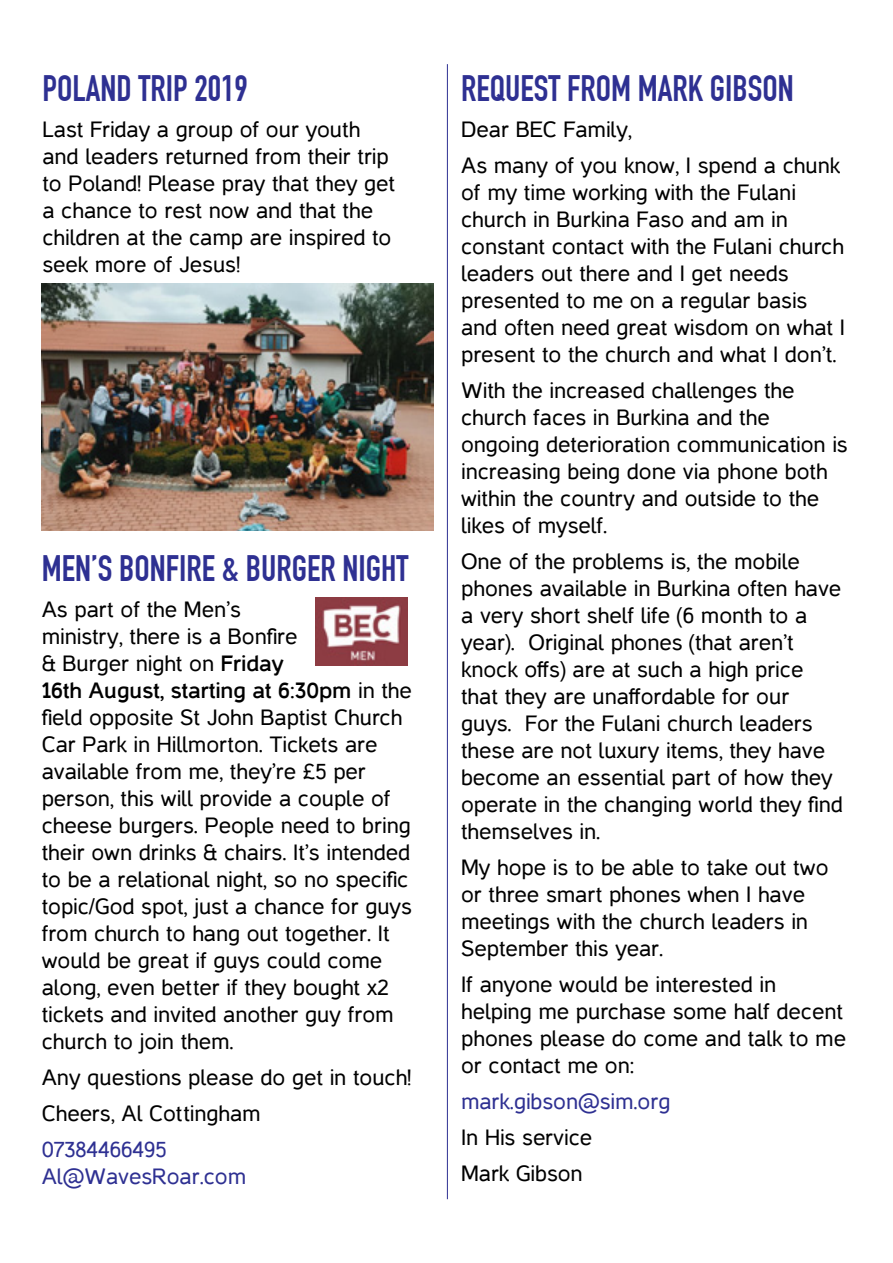
<style>
.page{position:relative;width:893px;height:1263px;background:#fff}
.page>*{position:absolute;margin:0;border:0;box-sizing:border-box;transform-origin:0 0}
.t1{font:700 36px "DIN Condensed";color:#2e3092}
.t2{font:22.5px/27px "Casper";color:#000}
.t3{font:22.5px/27px "Casper";color:#2e3092}
.s1{font-weight:700}
</style>
<div class="page">
<hr style="left:447px;top:64px;width:1px;height:1135px;background:#2e3092">
<img style="left:316px;top:598px;width:91px;height:68px">
<img style="left:42px;top:283px;width:392px;height:247px">
<h1 class="t1" style="left:42px;top:67px;width:16px">POLAND</h1>
<h1 class="t1" style="left:138px;top:67px;width:111px">TRIP 2019</h1>
<p class="t2" style="left:42px;top:116px;width:354px">Last Friday a group of our youth and leaders returned from their trip to Poland! Please pray that they get a chance to rest now and that the children at the camp are inspired to seek more of Jesus!</p>
<h1 class="t1" style="left:42px;top:547px;width:92px">MEN’S BONFIRE</h1>
<h1 class="t1" style="left:222px;top:547px;width:174px">&amp; BURGER NIGHT</h1>
<p class="t2" style="left:42px;top:596px;width:372px">As part of the Men’s<br>ministry, there is a Bonfire<br>&amp; Burger night on <span class="s1">Friday<br>16th August, starting at 6:30pm</span> in the field opposite St John Baptist Church Car Park in Hillmorton. Tickets are available from me, they’re £5 per person, this will provide a couple of cheese burgers. People need to bring their own drinks &amp; chairs. It’s intended to be a relational night, so no specific topic/God spot, just a chance for guys from church to hang out together. It would be great if guys could come along, even better if they bought x2 tickets and invited another guy from church to join them.</p>
<p class="t2" style="left:42px;top:1060px;width:371px;line-height:36px">Any questions please do get in touch!<br>Cheers, Al Cottingham</p>
<p class="t3" style="left:42px;top:1136px;width:206px">07384466495<br>Al@WavesRoar.com</p>
<h1 class="t1" style="left:461px;top:67px;width:334px">REQUEST FROM MARK GIBSON</h1>
<p class="t2" style="left:461px;top:111px;width:380px;line-height:36px">Dear BEC Family,<br>As many of you know, I spend a chunk</p>
<p class="t2" style="left:461px;top:179px;width:385px">of my time working with the Fulani church in Burkina Faso and am in constant contact with the Fulani church leaders out there and I get needs presented to me on a regular basis and often need great wisdom on what I present to the church and what I don’t.</p>
<p class="t2" style="left:461px;top:377px;width:388px">With the increased challenges the church faces in Burkina and the ongoing deterioration communication is increasing being done via phone both within the country and outside to the likes of myself.</p>
<p class="t2" style="left:461px;top:548px;width:383px">One of the problems is, the mobile phones available in Burkina often have a very short shelf life (6 month to a year). Original phones (that aren’t knock offs) are at such a high price that they are unaffordable for our guys. For the Fulani church leaders these are not luxury items, they have become an essential part of how they operate in the changing world they find themselves in.</p>
<p class="t2" style="left:461px;top:854px;width:369px">My hope is to be able to take out two or three smart phones when I have meetings with the church leaders in<br>September this year.</p>
<p class="t2" style="left:461px;top:971px;width:386px">If anyone would be interested in helping me purchase some half decent phones please do come and talk to me or contact me on:</p>
<p class="t3" style="left:461px;top:1088px;width:211px">mark.gibson@sim.org</p>
<p class="t2" style="left:461px;top:1119px;width:132px;line-height:36px">In His service<br>Mark Gibson</p>
</div>
